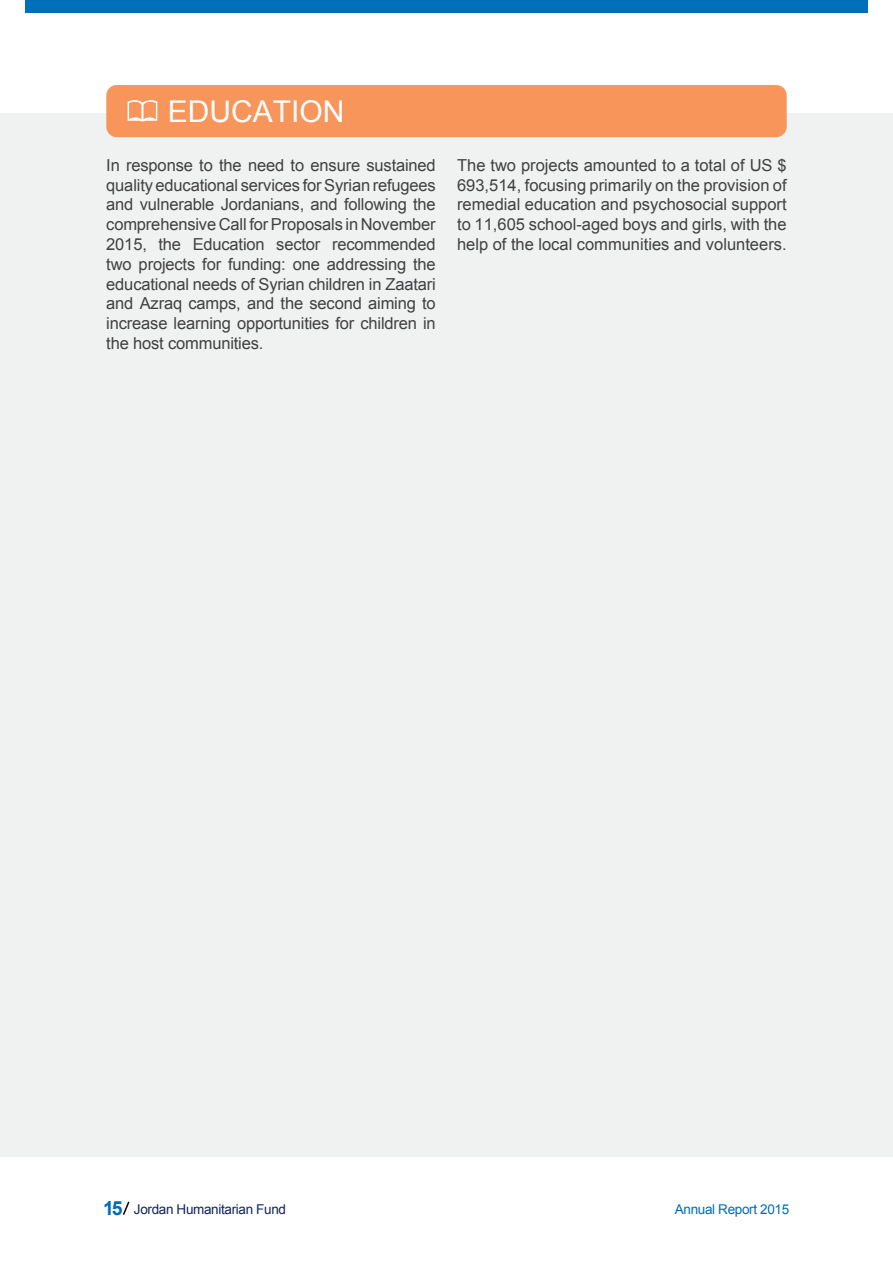
<style>
.page{position:relative;width:893px;height:1263px;background:#fff}
.page>*{position:absolute;margin:0;border:0;box-sizing:border-box;transform-origin:0 0}
.t1{font:30px "Arial";color:#fff}
.t2{font:16.5px/19.8px "Arial";letter-spacing:-.005em;color:#414042;text-align:justify}
.t3{font:13.5px "Arial";letter-spacing:-.025em;color:#14245a}
.t4{font:13.5px "Arial";letter-spacing:-.025em;color:#036cb6}
.s1{font-weight:700;font-size:19.5px;color:#036cb6}
</style>
<div class="page">
<svg style="left:122px;top:1201px;width:8px;height:14px"></svg>
<div style="left:25px;top:0;width:843px;height:13px;background:#006fba"></div>
<div style="left:0;top:114px;width:893px;height:1043px;background:#f0f1f1"></div>
<div style="left:106px;top:85px;width:681px;height:52px;background:#f7955b;border-radius:10px"></div>
<svg style="left:128px;top:100px;width:29px;height:21px"></svg>
<h1 class="t1" style="left:168px;top:92px;width:178px">EDUCATION</h1>
<p class="t2" style="left:106px;top:155px;width:331px">In response to the need to ensure sustained quality educational services for Syrian refugees and vulnerable Jordanians, and following the comprehensive Call for Proposals in November 2015, the Education sector recommended two projects for funding: one addressing the educational needs of Syrian children in Zaatari and Azraq camps, and the second aiming to increase learning opportunities for children in the host communities.</p>
<p class="t2" style="left:457px;top:155px;width:331px">The two projects amounted to a total of US $ 693,514, focusing primarily on the provision of remedial education and psychosocial support to 11,605 school-aged boys and girls, with the help of the local communities and volunteers.</p>
<p class="t3" style="left:103px;top:1200px;width:184px"><span class="s1">15</span> Jordan Humanitarian Fund</p>
<p class="t4" style="left:675px;top:1200px;width:116px">Annual Report 2015</p>
</div>
